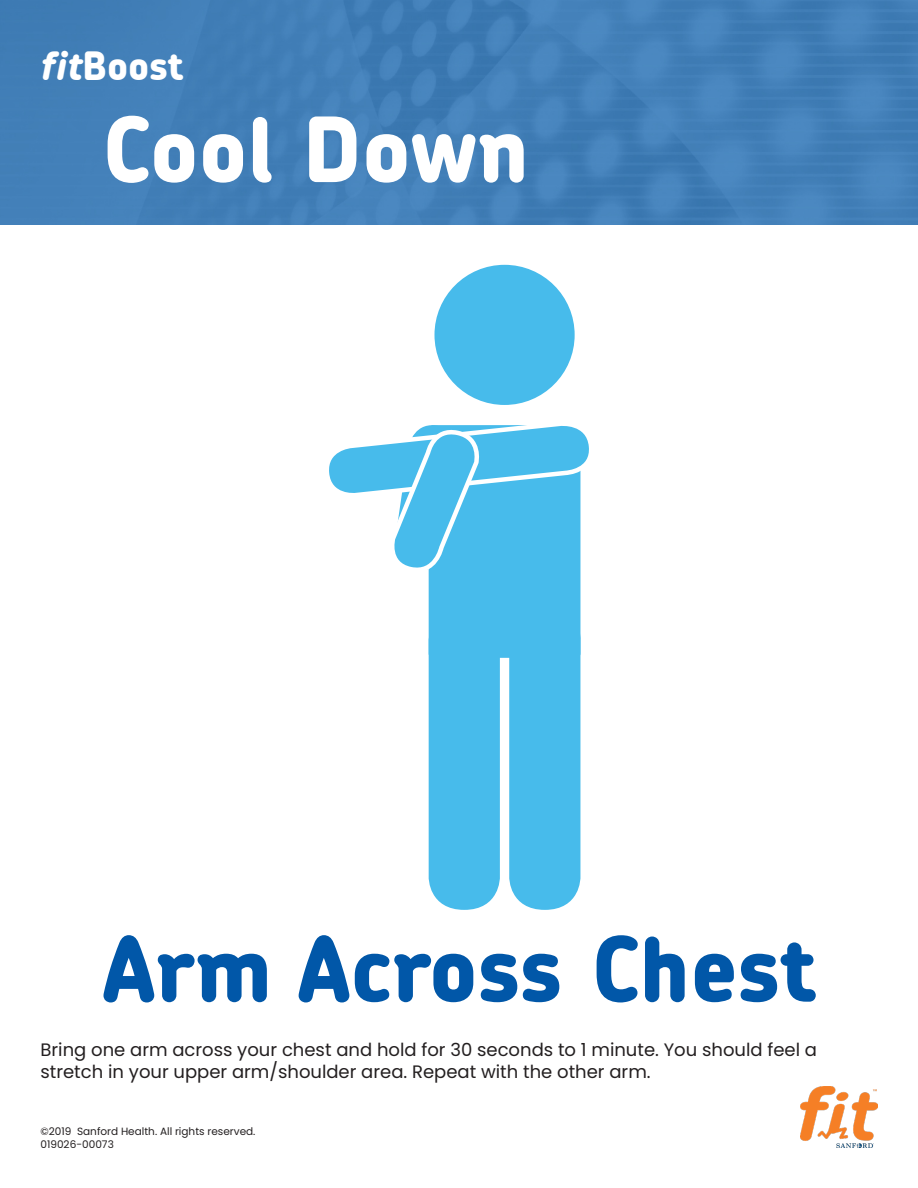
<style>
.page{position:relative;width:918px;height:1188px;background:#fff}
.page>*{position:absolute;margin:0;border:0;box-sizing:border-box;transform-origin:0 0}
.t1{font:800 90px "Chevin";color:#0157a8}
.t2{font:800 90px "Chevin";color:#fff}
.t3{font:800 39px "Chevin";letter-spacing:-.005em;color:#fff}
.t4{font:18px/21.6px "Poppins";color:#231f20}
.t5{font:10.5px/12.6px "Poppins";color:#231f20}
.s1{font-style:italic}
</style>
<div class="page">
<img style="left:800px;top:1087px;width:78px;height:61px">
<div style="left:0;top:0;width:918px;height:225px;background:#4380b9"></div>
<div style="left:430px;top:426px;width:149px;height:231px;background:#47bbeb;border-radius:3px"></div>
<div style="left:428px;top:605px;width:73px;height:305px;background:#47bbeb"></div>
<div style="left:508px;top:605px;width:73px;height:305px;background:#47bbeb"></div>
<div style="left:434px;top:265px;width:141px;height:140px;background:#47bbeb;border-radius:50%"></div>
<svg style="left:329px;top:425px;width:260px;height:155px"></svg>
<p class="t3" style="left:40px;top:40px;width:145px"><span class="s1">fit</span>Boost</p>
<p class="t2" style="left:102px;top:90px;width:429px">Cool Down</p>
<p class="t1" style="left:103px;top:910px;width:715px">Arm Across Chest</p>
<p class="t4" style="left:40px;top:1039px;width:778px">Bring one arm across your chest and hold for 30 seconds to 1 minute. You should feel a stretch in your upper arm/shoulder area. Repeat with the other arm.</p>
<p class="t5" style="left:40px;top:1125px;width:217px">©2019 Sanford Health. All rights reserved.<br>019026-00073</p>
</div>
